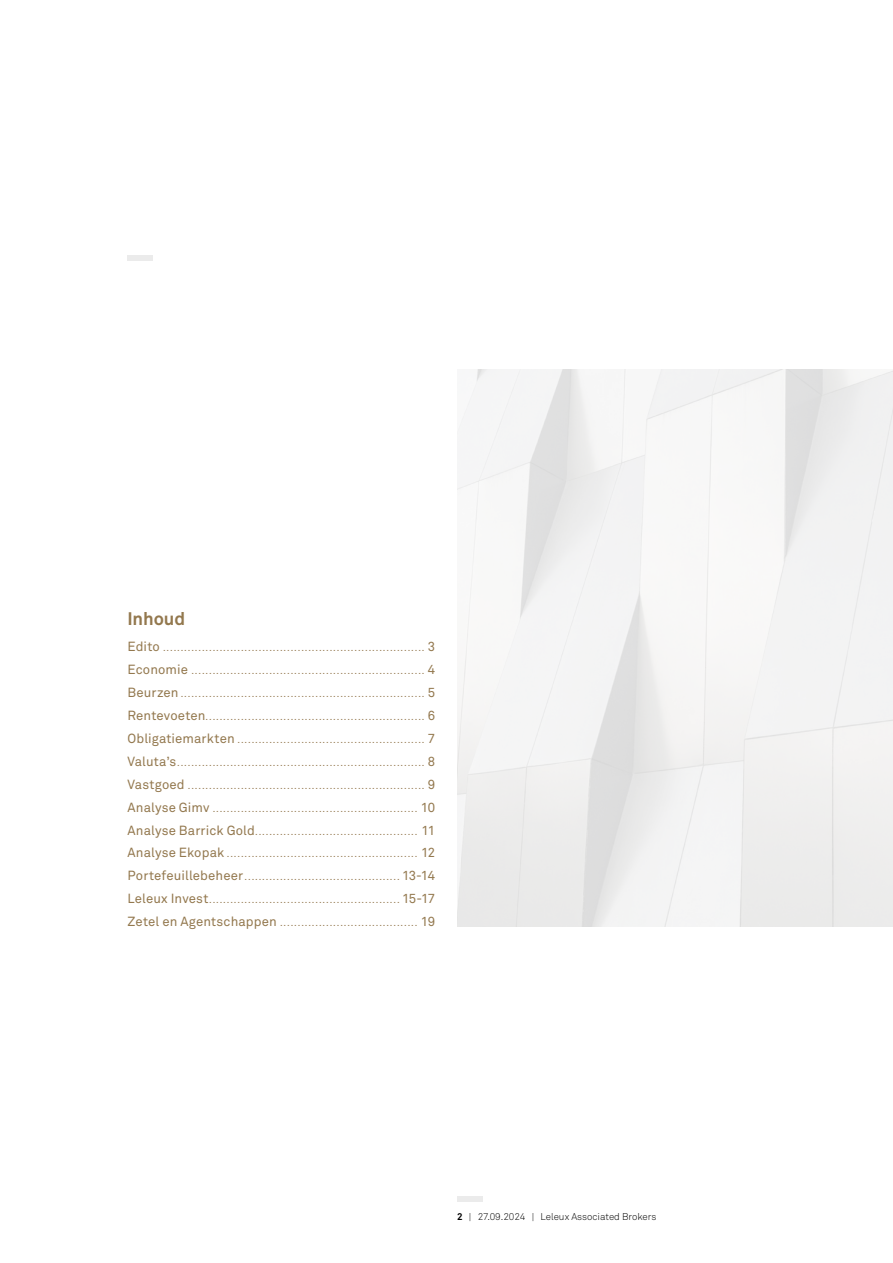
<style>
.page{position:relative;width:893px;height:1263px;background:#fff}
.page>*{position:absolute;margin:0;border:0;box-sizing:border-box;transform-origin:0 0}
.t1{font:700 18px "Akkurat";letter-spacing:-.005em;color:#93784e}
.t2{font:300 9.75px "Akkurat";color:#000}
.t3{font:9px "Akkurat";color:#93784e}
.s1{font-size:13.2px}
.s2{font-weight:700}
</style>
<div class="page">
<img style="left:457px;top:370px;width:436px;height:556px">
<div style="left:457px;top:1196px;width:26px;height:5px;background:#ebebeb"></div>
<div style="left:128px;top:255px;width:25px;height:5px;background:#ebebeb"></div>
<h1 class="t1" style="left:128px;top:608px;width:59px">Inhoud</h1>
<p class="t3" style="left:128px;top:643px;width:309px"><span class="s1">Edito</span> .......................................................................... <span class="s1">3</span></p>
<p class="t3" style="left:128px;top:666px;width:309px"><span class="s1">Economie</span> .................................................................. <span class="s1">4</span></p>
<p class="t3" style="left:128px;top:689px;width:309px"><span class="s1">Beurzen</span> ..................................................................... <span class="s1">5</span></p>
<p class="t3" style="left:128px;top:712px;width:309px"><span class="s1">Rentevoeten</span>.............................................................. <span class="s1">6</span></p>
<p class="t3" style="left:128px;top:735px;width:309px"><span class="s1">Obligatiemarkten</span> ..................................................... <span class="s1">7</span></p>
<p class="t3" style="left:128px;top:757px;width:309px"><span class="s1">Valuta’s</span>...................................................................... <span class="s1">8</span></p>
<p class="t3" style="left:128px;top:780px;width:309px"><span class="s1">Vastgoed</span> ................................................................... <span class="s1">9</span></p>
<p class="t3" style="left:128px;top:803px;width:309px"><span class="s1">Analyse Gimv</span> .......................................................... <span class="s1">10</span></p>
<p class="t3" style="left:128px;top:826px;width:309px"><span class="s1">Analyse Barrick Gold</span>.............................................. <span class="s1">11</span></p>
<p class="t3" style="left:128px;top:849px;width:309px"><span class="s1">Analyse Ekopak</span> ...................................................... <span class="s1">12</span></p>
<p class="t3" style="left:128px;top:872px;width:309px"><span class="s1">Portefeuillebeheer</span>............................................ <span class="s1">13-14</span></p>
<p class="t3" style="left:128px;top:895px;width:309px"><span class="s1">Leleux Invest</span>...................................................... <span class="s1">15-17</span></p>
<p class="t3" style="left:128px;top:918px;width:309px"><span class="s1">Zetel en Agentschappen</span> ....................................... <span class="s1">19</span></p>
<p class="t2" style="left:457px;top:1211px;width:201px"><span class="s2">2</span> | 27.09.2024 | Leleux Associated Brokers</p>
</div>
